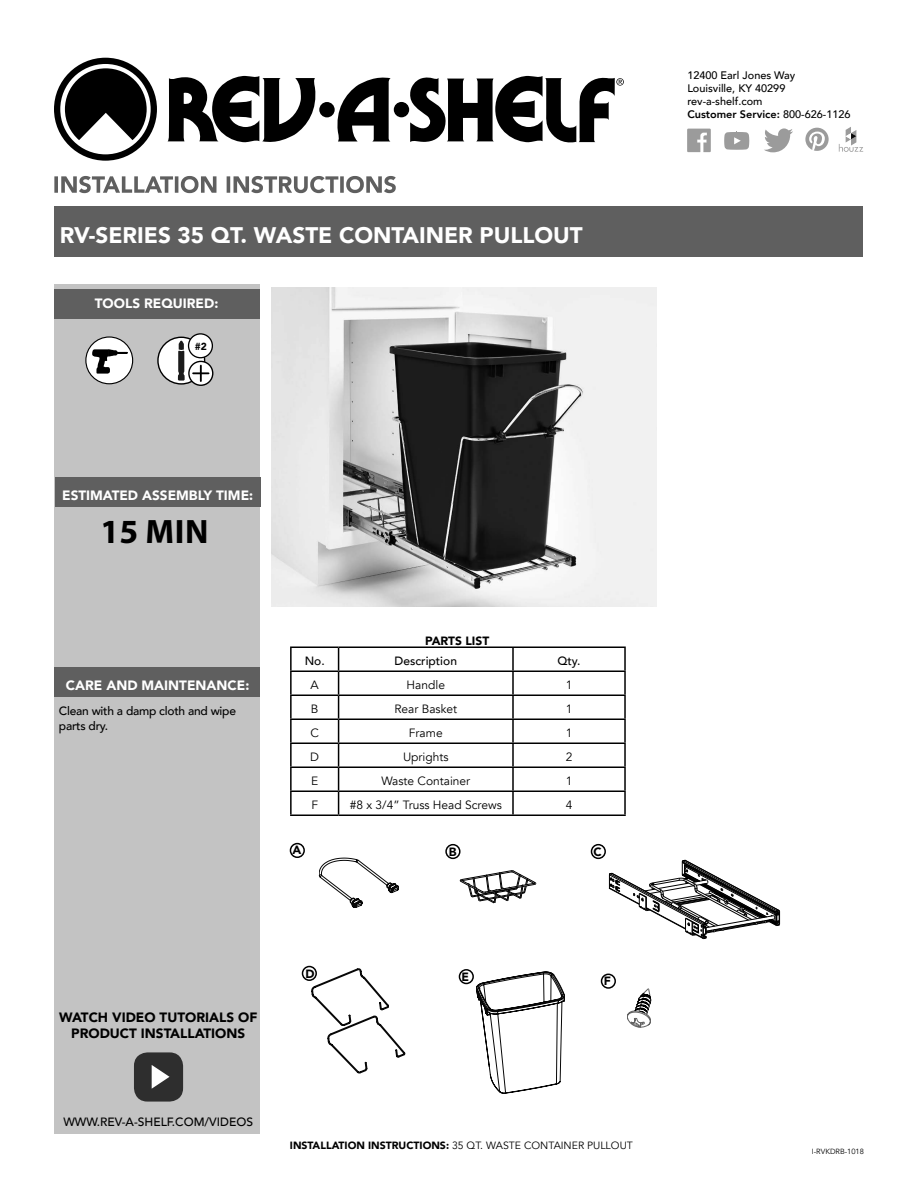
<style>
.page{position:relative;width:918px;height:1188px;background:#fff}
.page>*{position:absolute;margin:0;border:0;box-sizing:border-box;transform-origin:0 0}
.t1{font:700 33.9px "Myriad Pro";color:#000}
.t2{font:900 22.5px "Avenir";color:#fff}
.t3{font:900 13.5px "Avenir";color:#fff}
.t4{font:900 13.5px/16.2px "Avenir";color:#000;text-align:center}
.t5{font:12px "Avenir";color:#000}
.t6{font:500 12px "Avenir";color:#000}
.t7{font:500 12px/15px "Avenir";letter-spacing:-.02em;color:#000}
.t8{font:900 12px "Avenir";color:#000}
.t9{font:500 10.95px/13px "Avenir";color:#000}
.t10{font:10.5px "Avenir";color:#000}
.t11{font:900 10.2px "Avenir";color:#000}
.t12{font:7.5px "Avenir";color:#000}
.s1{font-weight:800}
.s2{font-weight:900}
</style>
<div class="page">
<div style="left:55px;top:206px;width:808px;height:50px;background:#5f5f5f"></div>
<svg style="left:54px;top:176px;width:342px;height:17px"></svg>
<div style="left:54px;top:284px;width:206px;height:850px;background:#c3c3c3"></div>
<svg style="left:687px;top:129px;width:24px;height:23px"></svg>
<svg style="left:724px;top:132px;width:25px;height:18px"></svg>
<svg style="left:764px;top:128px;width:29px;height:24px"></svg>
<svg style="left:805px;top:128px;width:24px;height:23px"></svg>
<svg style="left:839px;top:127px;width:24px;height:25px"></svg>
<div style="left:319px;top:102px;width:16px;height:15px;background:#000;border-radius:50%"></div>
<svg style="left:168px;top:76px;width:148px;height:67px"></svg>
<svg style="left:337px;top:77px;width:54px;height:65px"></svg>
<svg style="left:409px;top:75px;width:215px;height:68px"></svg>
<div style="left:394px;top:102px;width:15px;height:15px;background:#000;border-radius:50%"></div>
<svg style="left:54px;top:58px;width:103px;height:103px"></svg>
<div style="left:86px;top:337px;width:47px;height:47px;background:#fff;border-radius:50%"></div>
<div style="left:85px;top:336px;width:48px;height:48px;border:1px solid #000;border-radius:50%"></div>
<svg style="left:92px;top:349px;width:36px;height:25px"></svg>
<div style="left:158px;top:337px;width:47px;height:47px;background:#fff;border-radius:50%"></div>
<svg style="left:178px;top:341px;width:7px;height:40px"></svg>
<div style="left:157px;top:337px;width:48px;height:48px;border:1px solid #000;border-radius:50%"></div>
<svg style="left:189px;top:361px;width:24px;height:24px"></svg>
<div style="left:188px;top:361px;width:25px;height:25px;border:1px solid #000;border-radius:50%"></div>
<svg style="left:193px;top:366px;width:16px;height:15px"></svg>
<div style="left:189px;top:334px;width:23px;height:24px;background:#fff;border-radius:50%"></div>
<div style="left:188px;top:333px;width:25px;height:25px;border:1px solid #000;border-radius:50%"></div>
<div style="left:54px;top:289px;width:206px;height:29px;background:#5f5f5f"></div>
<div style="left:55px;top:477px;width:205px;height:30px;background:#5f5f5f"></div>
<div style="left:54px;top:667px;width:206px;height:30px;background:#5f5f5f"></div>
<hr style="left:290px;top:646px;width:49px;height:2px;background:#000">
<hr style="left:290px;top:648px;width:2px;height:22px;background:#000">
<hr style="left:339px;top:646px;width:174px;height:2px;background:#000">
<hr style="left:513px;top:646px;width:113px;height:2px;background:#000">
<hr style="left:512px;top:648px;width:2px;height:22px;background:#000">
<hr style="left:624px;top:648px;width:2px;height:22px;background:#000">
<hr style="left:290px;top:670px;width:49px;height:2px;background:#000">
<hr style="left:290px;top:672px;width:2px;height:22px;background:#000">
<hr style="left:339px;top:670px;width:174px;height:2px;background:#000">
<hr style="left:513px;top:670px;width:113px;height:2px;background:#000">
<hr style="left:512px;top:672px;width:2px;height:22px;background:#000">
<hr style="left:624px;top:672px;width:2px;height:22px;background:#000">
<hr style="left:290px;top:694px;width:49px;height:2px;background:#000">
<hr style="left:290px;top:696px;width:2px;height:22px;background:#000">
<hr style="left:339px;top:694px;width:174px;height:2px;background:#000">
<hr style="left:513px;top:694px;width:113px;height:2px;background:#000">
<hr style="left:512px;top:696px;width:2px;height:22px;background:#000">
<hr style="left:624px;top:696px;width:2px;height:22px;background:#000">
<hr style="left:290px;top:718px;width:49px;height:2px;background:#000">
<hr style="left:290px;top:720px;width:2px;height:22px;background:#000">
<hr style="left:339px;top:718px;width:174px;height:2px;background:#000">
<hr style="left:513px;top:718px;width:113px;height:2px;background:#000">
<hr style="left:512px;top:720px;width:2px;height:22px;background:#000">
<hr style="left:624px;top:720px;width:2px;height:22px;background:#000">
<hr style="left:290px;top:742px;width:49px;height:2px;background:#000">
<hr style="left:290px;top:744px;width:2px;height:22px;background:#000">
<hr style="left:339px;top:742px;width:174px;height:2px;background:#000">
<hr style="left:513px;top:742px;width:113px;height:2px;background:#000">
<hr style="left:512px;top:744px;width:2px;height:22px;background:#000">
<hr style="left:624px;top:744px;width:2px;height:22px;background:#000">
<hr style="left:290px;top:766px;width:49px;height:2px;background:#000">
<hr style="left:290px;top:768px;width:2px;height:22px;background:#000">
<hr style="left:339px;top:766px;width:174px;height:2px;background:#000">
<hr style="left:513px;top:766px;width:113px;height:2px;background:#000">
<hr style="left:512px;top:768px;width:2px;height:22px;background:#000">
<hr style="left:624px;top:768px;width:2px;height:22px;background:#000">
<hr style="left:290px;top:790px;width:49px;height:2px;background:#000">
<hr style="left:290px;top:792px;width:2px;height:22px;background:#000">
<hr style="left:339px;top:790px;width:174px;height:2px;background:#000">
<svg style="left:338px;top:648px;width:1px;height:166px"></svg>
<hr style="left:513px;top:790px;width:113px;height:2px;background:#000">
<hr style="left:512px;top:792px;width:2px;height:22px;background:#000">
<hr style="left:624px;top:792px;width:2px;height:22px;background:#000">
<hr style="left:290px;top:814px;width:49px;height:2px;background:#000">
<hr style="left:339px;top:814px;width:174px;height:2px;background:#000">
<hr style="left:513px;top:814px;width:113px;height:2px;background:#000">
<img style="left:272px;top:288px;width:384px;height:318px">
<div style="left:290px;top:843px;width:15px;height:15px;border:2px solid #000;border-radius:50%"></div>
<div style="left:591px;top:844px;width:15px;height:15px;border:2px solid #000;border-radius:50%"></div>
<div style="left:459px;top:969px;width:15px;height:15px;border:2px solid #000;border-radius:50%"></div>
<div style="left:601px;top:974px;width:15px;height:15px;border:2px solid #000;border-radius:50%"></div>
<div style="left:302px;top:966px;width:15px;height:15px;border:2px solid #000;border-radius:50%"></div>
<div style="left:445px;top:844px;width:16px;height:15px;border:2px solid #000;border-radius:50%"></div>
<svg style="left:627px;top:989px;width:24px;height:38px"></svg>
<div style="left:134px;top:1052px;width:49px;height:50px;background:#2e2e2e;border-radius:13px"></div>
<svg style="left:152px;top:1065px;width:18px;height:24px"></svg>
<svg style="left:319px;top:858px;width:80px;height:50px"></svg>
<svg style="left:460px;top:871px;width:76px;height:33px"></svg>
<svg style="left:476px;top:972px;width:89px;height:121px"></svg>
<svg style="left:609px;top:860px;width:171px;height:79px"></svg>
<svg style="left:312px;top:969px;width:93px;height:104px"></svg>
<p class="t2" style="left:60px;top:216px;width:525px">RV-SERIES 35 QT. WASTE CONTAINER PULLOUT</p>
<p class="t3" style="left:95px;top:292px;width:125px">TOOLS REQUIRED:</p>
<p class="t11" style="left:195px;top:338px;width:14px">#2</p>
<p class="t9" style="left:687px;top:68px;width:165px">12400 Earl Jones Way<br>Louisville, KY 40299 rev-a-shelf.com<br><span class="s1">Customer Service:</span> 800-626-1126</p>
<p class="t3" style="left:62px;top:484px;width:192px">ESTIMATED ASSEMBLY TIME:</p>
<p class="t1" style="left:101px;top:510px;width:110px">15 MIN</p>
<p class="t3" style="left:66px;top:673px;width:185px">CARE AND MAINTENANCE:</p>
<p class="t7" style="left:59px;top:703px;width:179px">Clean with a damp cloth and wipe parts dry.</p>
<p class="t8" style="left:425px;top:630px;width:66px">PARTS LIST</p>
<p class="t6" style="left:305px;top:651px;width:22px">No.</p>
<p class="t6" style="left:395px;top:651px;width:64px">Description</p>
<p class="t6" style="left:558px;top:651px;width:24px">Qty.</p>
<p class="t5" style="left:311px;top:678px;width:10px">A</p>
<p class="t5" style="left:407px;top:678px;width:40px">Handle</p>
<p class="t5" style="left:566px;top:678px;width:8px">1</p>
<p class="t5" style="left:311px;top:702px;width:9px">B</p>
<p class="t5" style="left:394px;top:702px;width:64px">Rear Basket</p>
<p class="t5" style="left:566px;top:702px;width:8px">1</p>
<p class="t5" style="left:311px;top:726px;width:10px">C</p>
<p class="t5" style="left:409px;top:726px;width:35px">Frame</p>
<p class="t5" style="left:566px;top:726px;width:8px">1</p>
<p class="t5" style="left:310px;top:750px;width:10px">D</p>
<p class="t5" style="left:403px;top:750px;width:47px">Uprights</p>
<p class="t5" style="left:566px;top:750px;width:8px">2</p>
<p class="t5" style="left:311px;top:774px;width:9px">E</p>
<p class="t5" style="left:381px;top:774px;width:90px">Waste Container</p>
<p class="t5" style="left:566px;top:774px;width:8px">1</p>
<p class="t5" style="left:311px;top:798px;width:8px">F</p>
<p class="t5" style="left:350px;top:798px;width:154px">#8 x 3/4” Truss Head Screws</p>
<p class="t5" style="left:566px;top:798px;width:8px">4</p>
<p class="t8" style="left:293px;top:839px;width:10px">A</p>
<p class="t8" style="left:594px;top:841px;width:10px">C</p>
<p class="t8" style="left:449px;top:841px;width:9px">B</p>
<p class="t4" style="left:59px;top:1008px;width:200px">WATCH VIDEO TUTORIALS OF<br>PRODUCT INSTALLATIONS</p>
<p class="t6" style="left:63px;top:1111px;width:191px">WWW.REV-A-SHELF.COM/VIDEOS</p>
<p class="t8" style="left:305px;top:963px;width:11px">D</p>
<p class="t8" style="left:462px;top:966px;width:9px">E</p>
<p class="t8" style="left:604px;top:971px;width:9px">F</p>
<p class="t10" style="left:290px;top:1139px;width:344px"><span class="s2">INSTALLATION INSTRUCTIONS:</span> 35 QT. WASTE CONTAINER PULLOUT</p>
<p class="t12" style="left:812px;top:1147px;width:54px">I-RVKDRB-1018</p>
</div>
